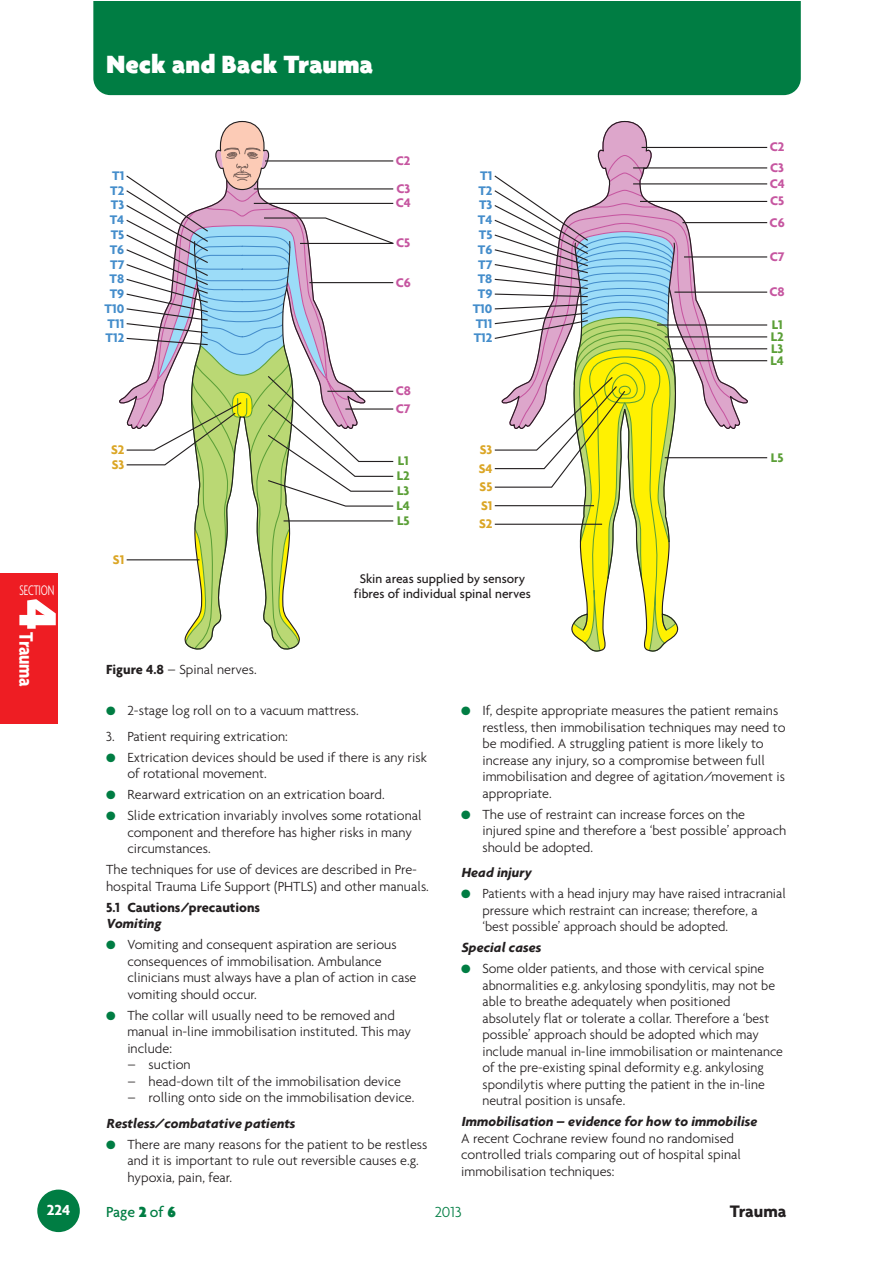
<style>
.page{position:relative;width:893px;height:1263px;background:#fff}
.page>*{position:absolute;margin:0;border:0;box-sizing:border-box;transform-origin:0 0}
.t1{font:900 57px "Agenda";color:#fff}
.t2{font:900 27px "Agenda";color:#fff}
.t3{font:700 condensed 21px "Agenda";letter-spacing:-.01em;color:#fff}
.t4{font:700 18px "Agenda";color:#231f20}
.t5{font:500 15.75px "Agenda";letter-spacing:-.005em;color:#007d43}
.t6{font:300 15.75px "Agenda";color:#007d43}
.t7{font:700 15.75px "Agenda";color:#fff}
.t8{font:300 condensed 15px "Agenda";letter-spacing:-.01em;color:#fff;scale:.8 1}
.t9{font:300 14.25px/16.5px "Agenda";color:#231f20}
.t10{font:14.25px "Agend Bol Ita";color:#231f20}
.t11{font:700 14.25px "Agenda";color:#231f20}
.t12{font:500 13.5px/15px "Agenda";color:#231f20;text-align:center}
.t13{font:700 13.5px/14.7px "Agenda";color:#448dcb;text-align:center}
.t14{font:700 13.5px/28px "Agenda";color:#c656a0}
.t15{font:700 13.5px/15px "Agenda";color:#5b9f37;text-align:justify}
.t16{font:700 13.5px/18.6px "Agenda";color:#dba626}
.s1{font-weight:700}
.s2{color:#007d43}
.s3{font-weight:900}
</style>
<div class="page">
<div style="left:93px;top:2px;width:708px;height:93px;background:#007d43"></div>
<div style="left:37px;top:1190px;width:43px;height:42px;background:#007d43;border-radius:50%"></div>
<svg style="left:597px;top:120px;width:153px;height:339px"></svg>
<svg style="left:494px;top:154px;width:238px;height:498px"></svg>
<hr style="left:641px;top:147px;width:126px;height:1px;background:#231f20">
<hr style="left:633px;top:167px;width:134px;height:1px;background:#231f20">
<hr style="left:633px;top:183px;width:134px;height:1px;background:#231f20">
<hr style="left:640px;top:201px;width:127px;height:1px;background:#231f20">
<hr style="left:682px;top:222px;width:85px;height:1px;background:#231f20">
<hr style="left:674px;top:292px;width:93px;height:1px;background:#231f20">
<hr style="left:684px;top:256px;width:83px;height:2px;background:#231f20">
<hr style="left:657px;top:324px;width:110px;height:2px;background:#231f20">
<hr style="left:665px;top:336px;width:102px;height:1px;background:#231f20">
<hr style="left:667px;top:348px;width:100px;height:1px;background:#231f20">
<hr style="left:671px;top:360px;width:96px;height:1px;background:#231f20">
<hr style="left:665px;top:457px;width:102px;height:1px;background:#231f20">
<svg style="left:125px;top:120px;width:269px;height:530px"></svg>
<div style="left:0;top:573px;width:57px;height:151px;background:#ee1d23"></div>
<p class="t8" style="left:20px;top:585px;width:45px">SECTION</p>
<h1 class="t1" style="left:60px;top:599px;width:33px;rotate:90deg">4</h1>
<h3 class="t3" style="left:34px;top:632px;width:56px;rotate:90deg">Trauma</h3>
<p class="t7" style="left:47px;top:1204px;width:25px">224</p>
<h2 class="t2" style="left:106px;top:53px;width:269px">Neck and Back Trauma</h2>
<p class="t13" style="left:112px;top:168px;width:14px">T1</p>
<p class="t13" style="left:105px;top:183px;width:21px">T2<br>T3<br>T4<br>T5<br>T6<br>T7<br>T8<br>T9<br>T10<br>T11<br>T12</p>
<p class="t14" style="left:396px;top:146px;width:16px">C2<br>C3</p>
<p class="t14" style="left:396px;top:189px;width:17px">C4</p>
<p class="t14" style="left:396px;top:229px;width:16px">C5</p>
<p class="t14" style="left:396px;top:268px;width:17px">C6</p>
<p class="t14" style="left:396px;top:382px;width:17px;line-height:17.7px">C8<br>C7</p>
<p class="t13" style="left:473px;top:168px;width:21px">T1<br>T2<br>T3<br>T4<br>T5<br>T6<br>T7<br>T8<br>T9<br>T10<br>T11<br>T12</p>
<p class="t16" style="left:111px;top:442px;width:15px;line-height:14.7px">S2<br>S3</p>
<p class="t16" style="left:479px;top:440px;width:15px;text-align:justify">S3<br>S4<br>S5<br>S1<br>S2</p>
<p class="t16" style="left:113px;top:550px;width:13px">S1</p>
<p class="t15" style="left:398px;top:453px;width:13px">L1</p>
<p class="t15" style="left:396px;top:468px;width:15px">L2<br>L3<br>L4<br>L5</p>
<p class="t9" style="left:106px;top:662px;width:152px"><span class="s1">Figure 4.8</span> – Spinal nerves.</p>
<p class="t12" style="left:354px;top:571px;width:178px">Skin areas supplied by sensory fibres of individual spinal nerves</p>
<p class="t14" style="left:770px;top:136px;width:16px;line-height:20.5px">C2<br>C3</p>
<p class="t14" style="left:770px;top:174px;width:17px;line-height:17.5px">C4<br>C5</p>
<p class="t14" style="left:770px;top:208px;width:17px">C6</p>
<p class="t14" style="left:770px;top:242px;width:16px">C7</p>
<p class="t14" style="left:769px;top:277px;width:17px">C8</p>
<p class="t15" style="left:770px;top:318px;width:15px;line-height:11.9px">L1<br>L2<br>L3<br>L4</p>
<p class="t15" style="left:771px;top:449px;width:14px">L5</p>
<p class="t9" style="left:106px;top:704px;width:254px"><span class="s2">●</span> 2-stage log roll on to a vacuum mattress.</p>
<p class="t9" style="left:106px;top:729px;width:183px">3. Patient requiring extrication:</p>
<p class="t9" style="left:127px;top:750px;width:301px;text-indent:-21px"><span class="s2">●</span> Extrication devices should be used if there is any risk of rotational movement.</p>
<p class="t9" style="left:106px;top:788px;width:280px"><span class="s2">●</span> Rearward extrication on an extrication board.</p>
<p class="t9" style="left:127px;top:809px;width:296px;text-indent:-21px"><span class="s2">●</span> Slide extrication invariably involves some rotational component and therefore has higher risks in many circumstances.</p>
<p class="t9" style="left:106px;top:863px;width:324px">The techniques for use of devices are described in Pre&shy;hospital Trauma Life Support (PHTLS) and other manuals.</p>
<p class="t11" style="left:106px;top:902px;width:155px">5.1 Cautions/precautions</p>
<p class="t10" style="left:106px;top:919px;width:56px">Vomiting</p>
<p class="t9" style="left:127px;top:938px;width:291px;text-indent:-21px"><span class="s2">●</span> Vomiting and consequent aspiration are serious consequences of immobilisation. Ambulance clinicians must always have a plan of action in case vomiting should occur.</p>
<p class="t9" style="left:127px;top:1008px;width:285px;text-indent:-21px"><span class="s2">●</span> The collar will usually need to be removed and manual in-line immobilisation instituted. This may include:</p>
<p class="t9" style="left:127px;top:1058px;width:65px">– suction</p>
<p class="t9" style="left:127px;top:1074px;width:275px">– head-down tilt of the immobilisation device</p>
<p class="t9" style="left:127px;top:1091px;width:289px">– rolling onto side on the immobilisation device.</p>
<p class="t10" style="left:106px;top:1118px;width:190px">Restless/combatative patients</p>
<p class="t9" style="left:127px;top:1137px;width:301px;text-indent:-21px"><span class="s2">●</span> There are many reasons for the patient to be restless and it is important to rule out reversible causes e.g. hypoxia, pain, fear.</p>
<p class="t9" style="left:482px;top:704px;width:305px;text-indent:-21px"><span class="s2">●</span> If, despite appropriate measures the patient remains restless, then immobilisation techniques may need to be modified. A struggling patient is more likely to increase any injury, so a compromise between full immobilisation and degree of agitation/movement is appropriate.</p>
<p class="t9" style="left:482px;top:807px;width:305px;text-indent:-21px"><span class="s2">●</span> The use of restraint can increase forces on the injured spine and therefore a ‘best possible’ approach should be adopted.</p>
<p class="t10" style="left:461px;top:868px;width:71px">Head injury</p>
<p class="t9" style="left:482px;top:887px;width:305px;text-indent:-21px"><span class="s2">●</span> Patients with a head injury may have raised intracranial pressure which restraint can increase; therefore, a ‘best possible’ approach should be adopted.</p>
<p class="t10" style="left:461px;top:943px;width:81px">Special cases</p>
<p class="t9" style="left:482px;top:962px;width:302px;text-indent:-21px"><span class="s2">●</span> Some older patients, and those with cervical spine abnormalities e.g. ankylosing spondylitis, may not be able to breathe adequately when positioned absolutely flat or tolerate a collar. Therefore a ‘best possible’ approach should be adopted which may include manual in-line immobilisation or maintenance of the pre-existing spinal deformity e.g. ankylosing spondilytis where putting the patient in the in-line neutral position is unsafe.</p>
<p class="t10" style="left:461px;top:1117px;width:297px">Immobilisation – evidence for how to immobilise</p>
<p class="t9" style="left:461px;top:1131px;width:281px">A recent Cochrane review found no randomised controlled trials comparing out of hospital spinal immobilisation techniques:</p>
<p class="t5" style="left:106px;top:1206px;width:71px">Page <span class="s3">2</span> of <span class="s3">6</span></p>
<p class="t6" style="left:435px;top:1206px;width:28px">2013</p>
<p class="t4" style="left:730px;top:1205px;width:58px">Trauma</p>
</div>
